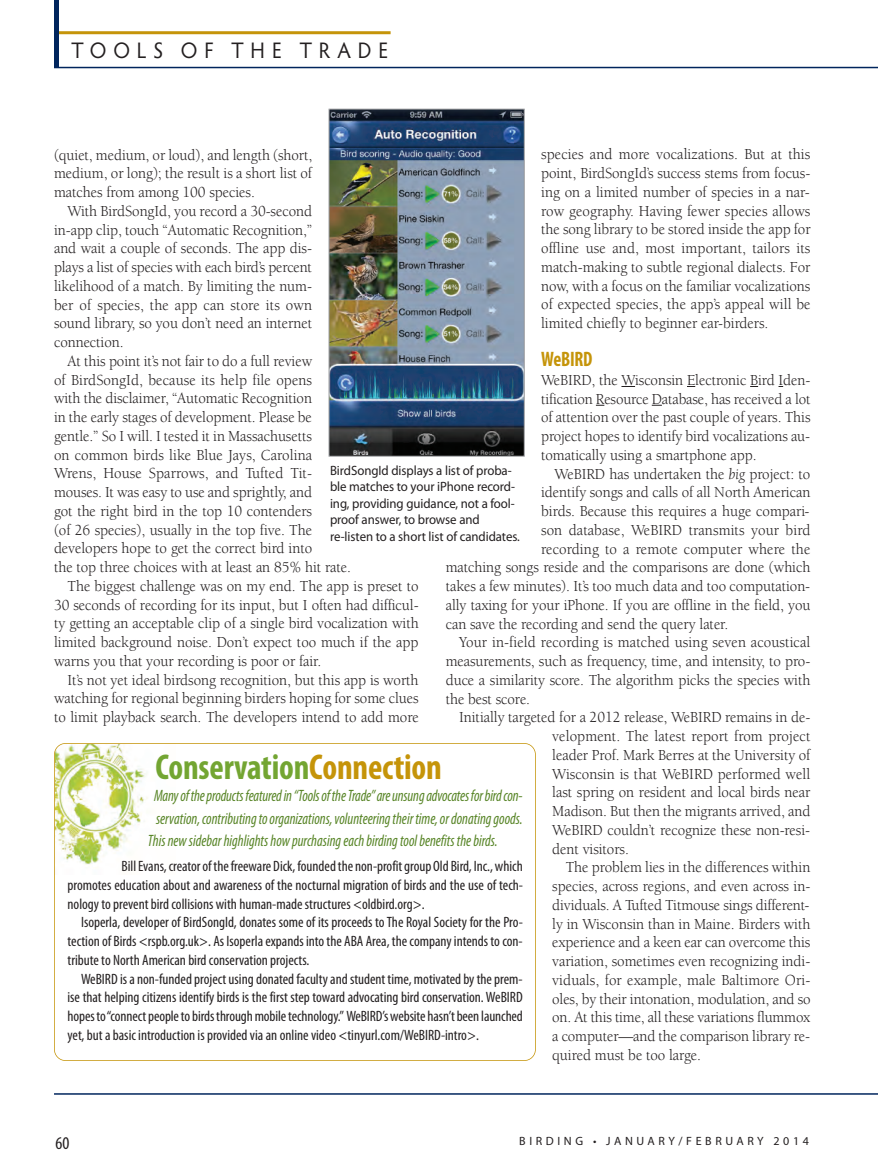
<style>
.page{position:relative;width:878px;height:1175px;background:#fff}
.page>*{position:absolute;margin:0;border:0;box-sizing:border-box;transform-origin:0 0}
.t1{font:700 condensed 36px "Myriad Pro";letter-spacing:-.005em;color:#73a532;scale:.95 1}
.t2{font:22.5px "Hypatia Sans Pro";letter-spacing:.33em;color:#231f20;scale:.93 1}
.t3{font:700 condensed 21px "Myriad Pro";letter-spacing:-.01em;color:#c59409;scale:.9 1}
.t4{font:condensed 18px "Myriad Pro";color:#231f20}
.t5{font:italic condensed 16.5px "Myriad Pro";color:#588527;scale:.9 1}
.t6{font:15.75px/18.8px "Berkeley Std";letter-spacing:-.005em;color:#231f20;text-align:justify;scale:.95 1}
.t7{font:condensed 15px/18.8px "Myriad Pro";color:#231f20;text-align:justify}
.t8{font:13.5px/16.5px "Myriad Pro";letter-spacing:-.005em;color:#231f20;scale:.95 1}
.t9{font:12px "Myriad Pro";letter-spacing:.3em;color:#231f20}
.s1{font-style:italic}
.s2{color:#c59409}
</style>
<div class="page">
<hr style="left:54px;top:31px;width:336px;height:3px;background:#c59409">
<div style="left:54px;top:0;width:5px;height:68px;background:#00255d"></div>
<hr style="left:54px;top:67px;width:824px;height:1px;background:#00255d">
<hr style="left:54px;top:1093px;width:824px;height:1px;background:#00255d">
<svg style="left:621px;top:386px;width:14px;height:1px"></svg>
<img style="left:55px;top:744px;width:93px;height:121px">
<div style="left:54px;top:743px;width:482px;height:317px;border:2px solid #c59409;border-radius:12px"></div>
<img style="left:330px;top:111px;width:192px;height:343px">
<div style="left:328px;top:109px;width:196px;height:347px;border:1px solid #939598"></div>
<h2 class="t2" style="left:71px;top:42px;width:342px">TOOLS OF THE TRADE</h2>
<p class="t6" style="left:541px;top:146px;width:285px">species and more vocalizations. But at this point, BirdSongId’s success stems from focus&shy;ing on a limited number of species in a nar&shy;row geography. Having fewer species allows the song library to be stored inside the app for offline use and, most important, tailors its match-making to subtle regional dialects. For now, with a focus on the familiar vocalizations of expected species, the app’s appeal will be limited chiefly to beginner ear-birders.</p>
<h3 class="t3" style="left:541px;top:351px;width:59px">WeBIRD</h3>
<p class="t6" style="left:541px;top:372px;width:285px">WeBIRD, the Wisconsin Electronic Bird Iden&shy;tification Resource Database, has received a lot of attention over the past couple of years. This project hopes to identify bird vocalizations au&shy;tomatically using a smartphone app.</p>
<p class="t6" style="left:554px;top:465px;width:271px">WeBIRD has undertaken the <span class="s1">big</span> project: to</p>
<p class="t6" style="left:541px;top:484px;width:285px">identify songs and calls of all North American</p>
<p class="t6" style="left:541px;top:503px;width:284px">birds. Because this requires a huge compari-</p>
<p class="t6" style="left:541px;top:522px;width:285px">son database, WeBIRD transmits your bird</p>
<p class="t6" style="left:541px;top:540px;width:285px">recording to a remote computer where the</p>
<p class="t6" style="left:445px;top:559px;width:385px">matching songs reside and the comparisons are done (which</p>
<p class="t6" style="left:445px;top:578px;width:385px">takes a few minutes). It’s too much data and too computation-</p>
<p class="t6" style="left:445px;top:597px;width:385px">ally taxing for your iPhone. If you are offline in the field, you</p>
<p class="t6" style="left:445px;top:615px;width:299px">can save the recording and send the query later.</p>
<p class="t6" style="left:459px;top:634px;width:371px">Your in-field recording is matched using seven acoustical</p>
<p class="t6" style="left:445px;top:653px;width:385px">measurements, such as frequency, time, and intensity, to pro-</p>
<p class="t6" style="left:445px;top:672px;width:385px">duce a similarity score. The algorithm picks the species with</p>
<p class="t6" style="left:445px;top:690px;width:90px">the best score.</p>
<p class="t6" style="left:459px;top:709px;width:371px">Initially targeted for a 2012 release, WeBIRD remains in de-</p>
<p class="t6" style="left:552px;top:728px;width:273px">velopment. The latest report from project</p>
<p class="t6" style="left:552px;top:746px;width:273px">leader Prof. Mark Berres at the University of</p>
<p class="t6" style="left:552px;top:765px;width:273px">Wisconsin is that WeBIRD performed well</p>
<p class="t6" style="left:552px;top:784px;width:273px">last spring on resident and local birds near</p>
<p class="t6" style="left:552px;top:803px;width:273px">Madison. But then the migrants arrived, and</p>
<p class="t6" style="left:552px;top:821px;width:273px">WeBIRD couldn’t recognize these non-resi-</p>
<p class="t6" style="left:552px;top:840px;width:82px">dent visitors.</p>
<p class="t6" style="left:565px;top:859px;width:259px">The problem lies in the differences within</p>
<p class="t6" style="left:552px;top:878px;width:273px">species, across regions, and even across in-</p>
<p class="t6" style="left:552px;top:896px;width:272px">dividuals. A Tufted Titmouse sings different-</p>
<p class="t6" style="left:552px;top:915px;width:273px">ly in Wisconsin than in Maine. Birders with</p>
<p class="t6" style="left:552px;top:934px;width:273px">experience and a keen ear can overcome this</p>
<p class="t6" style="left:552px;top:953px;width:273px">variation, sometimes even recognizing indi-</p>
<p class="t6" style="left:552px;top:971px;width:273px">viduals, for example, male Baltimore Ori-</p>
<p class="t6" style="left:552px;top:990px;width:273px">oles, by their intonation, modulation, and so</p>
<p class="t6" style="left:552px;top:1009px;width:273px">on. At this time, all these variations flummox</p>
<p class="t6" style="left:552px;top:1028px;width:273px">a computer—and the comparison library re-</p>
<p class="t6" style="left:552px;top:1046px;width:158px">quired must be too large.</p>
<p class="t6" style="left:54px;top:147px;width:273px">(quiet, medium, or loud), and length (short, medium, or long); the result is a short list of matches from among 100 species.</p>
<p class="t6" style="left:54px;top:203px;width:273px;text-indent:13px">With BirdSongId, you record a 30-second in-app clip, touch “Automatic Recognition,” and wait a couple of seconds. The app dis&shy;plays a list of species with each bird’s percent likelihood of a match. By limiting the num&shy;ber of species, the app can store its own sound library, so you don’t need an internet connection.</p>
<p class="t6" style="left:67px;top:353px;width:259px">At this point it’s not fair to do a full review</p>
<p class="t6" style="left:54px;top:372px;width:273px">of BirdSongId, because its help file opens</p>
<p class="t6" style="left:54px;top:390px;width:273px">with the disclaimer, “Automatic Recognition</p>
<p class="t6" style="left:54px;top:409px;width:273px">in the early stages of development. Please be</p>
<p class="t6" style="left:54px;top:428px;width:273px">gentle.” So I will. I tested it in Massachusetts</p>
<p class="t6" style="left:54px;top:446px;width:273px">on common birds like Blue Jays, Carolina</p>
<p class="t6" style="left:54px;top:465px;width:273px">Wrens, House Sparrows, and Tufted Tit-</p>
<p class="t6" style="left:54px;top:484px;width:273px">mouses. It was easy to use and sprightly, and</p>
<p class="t6" style="left:54px;top:503px;width:273px">got the right bird in the top 10 contenders</p>
<p class="t6" style="left:54px;top:521px;width:273px">(of 26 species), usually in the top five. The</p>
<p class="t6" style="left:54px;top:540px;width:273px">developers hope to get the correct bird into</p>
<p class="t6" style="left:54px;top:559px;width:314px">the top three choices with at least an 85% hit rate.</p>
<p class="t6" style="left:67px;top:578px;width:371px">The biggest challenge was on my end. The app is preset to</p>
<p class="t6" style="left:54px;top:596px;width:385px">30 seconds of recording for its input, but I often had difficul-</p>
<p class="t6" style="left:54px;top:615px;width:385px">ty getting an acceptable clip of a single bird vocalization with</p>
<p class="t6" style="left:54px;top:634px;width:385px">limited background noise. Don’t expect too much if the app</p>
<p class="t6" style="left:54px;top:653px;width:283px">warns you that your recording is poor or fair.</p>
<p class="t6" style="left:67px;top:671px;width:371px">It’s not yet ideal birdsong recognition, but this app is worth</p>
<p class="t6" style="left:54px;top:690px;width:385px">watching for regional beginning birders hoping for some clues</p>
<p class="t6" style="left:54px;top:709px;width:385px">to limit playback search. The developers intend to add more</p>
<p class="t8" style="left:330px;top:463px;width:201px">BirdSongId displays a list of proba&shy;ble matches to your iPhone record&shy;ing, providing guidance, not a fool&shy;proof answer, to browse and re-listen to a short list of candidates.</p>
<h1 class="t1" style="left:155px;top:754px;width:303px">Conservation<span class="s2">Connection</span></h1>
<p class="t5" style="left:154px;top:790px;width:411px">Many of the products featured in “Tools of the Trade” are unsung advocates for bird con-</p>
<p class="t5" style="left:156px;top:812px;width:409px">servation, contributing to organizations, volunteering their time, or donating goods.</p>
<p class="t5" style="left:148px;top:835px;width:390px">This new sidebar highlights how purchasing each birding tool benefits the birds.</p>
<p class="t7" style="left:68px;top:858px;width:457px;text-indent:54px">Bill Evans, creator of the freeware Dick, founded the non-profit group Old Bird, Inc., which promotes education about and awareness of the nocturnal migration of birds and the use of tech&shy;nology to prevent bird collisions with human-made structures &lt;oldbird.org&gt;.</p>
<p class="t7" style="left:68px;top:914px;width:457px;text-indent:14px">Isoperla, developer of BirdSongId, donates some of its proceeds to The Royal Society for the Pro&shy;tection of Birds &lt;rspb.org.uk&gt;. As Isoperla expands into the ABA Area, the company intends to con&shy;tribute to North American bird conservation projects.</p>
<p class="t7" style="left:68px;top:970px;width:457px;text-indent:14px">WeBIRD is a non-funded project using donated faculty and student time, motivated by the prem&shy;ise that helping citizens identify birds is the first step toward advocating bird conservation. WeBIRD hopes to “connect people to birds through mobile technology.” WeBIRD’s website hasn’t been launched yet, but a basic introduction is provided via an online video &lt;tinyurl.com/WeBIRD-intro&gt;.</p>
<p class="t4" style="left:56px;top:1137px;width:15px">60</p>
<p class="t9" style="left:519px;top:1136px;width:291px">BIRDING • JANUARY/FEBRUARY 2014</p>
</div>
